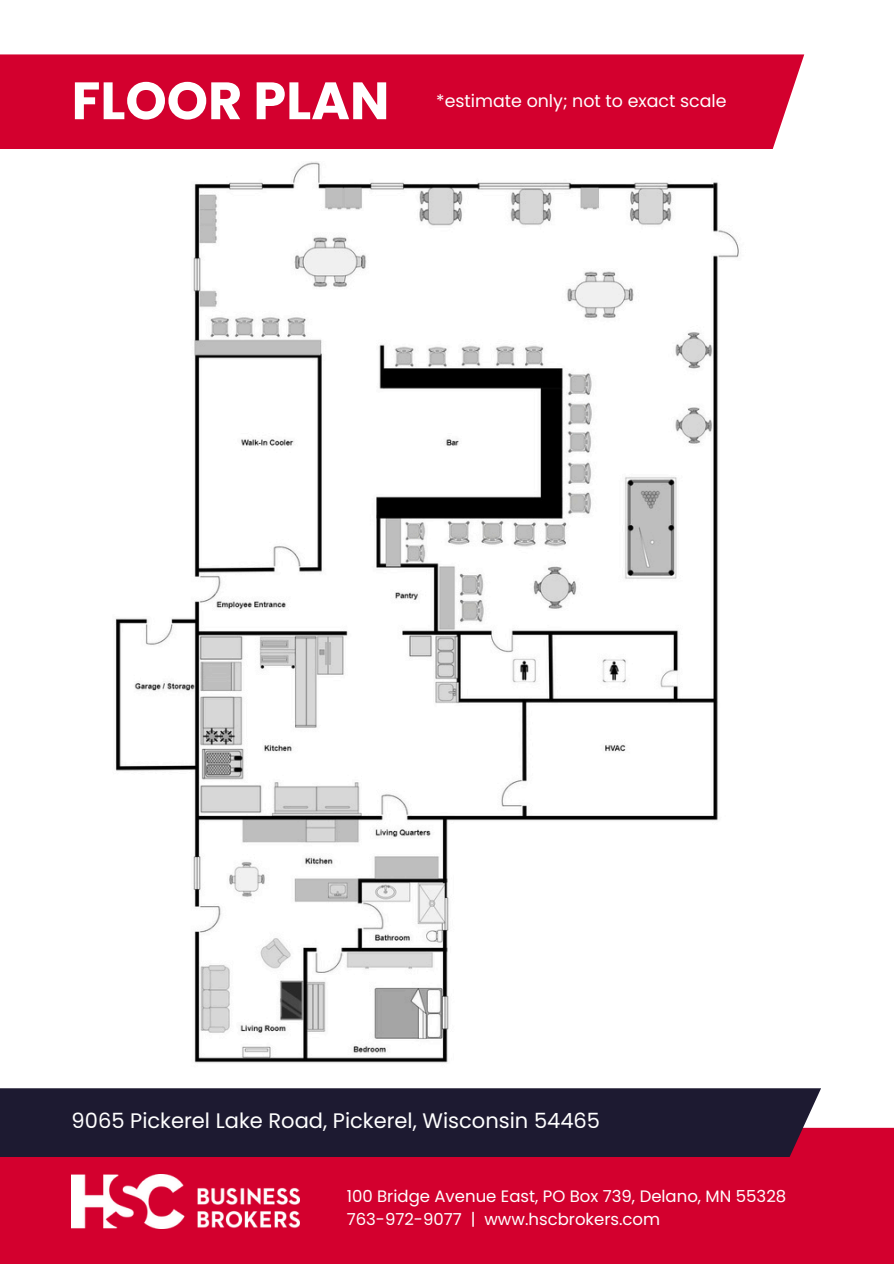
<style>
.page{position:relative;width:894px;height:1264px;background:#fff}
.page>*{position:absolute;margin:0;border:0;box-sizing:border-box;transform-origin:0 0}
.t1{font:700 52.5px "Poppins";color:#fff}
.t2{font:21px "Poppins";color:#fff}
.t3{font:17.4px "Poppins";color:#fff}
.t4{font:16.5px/22.8px "Poppins";color:#fff}
</style>
<div class="page">
<div style="left:0;top:54px;width:804px;height:95px;background:#d3002e"></div>
<div style="left:0;top:1127px;width:893px;height:136px;background:#d3002e"></div>
<div style="left:0;top:1088px;width:820px;height:69px;background:#1d1a31"></div>
<img style="left:72px;top:1174px;width:227px;height:54px">
<img style="left:115px;top:162px;width:624px;height:901px">
<p class="t1" style="left:72px;top:64px;width:319px">FLOOR PLAN</p>
<p class="t3" style="left:436px;top:88px;width:292px">*estimate only; not to exact scale</p>
<h2 class="t2" style="left:72px;top:1105px;width:530px">9065 Pickerel Lake Road, Pickerel, Wisconsin 54465</h2>
<p class="t4" style="left:346px;top:1184px;width:441px">100 Bridge Avenue East, PO Box 739, Delano, MN 55328<br>763-972-9077 | www.hscbrokers.com</p>
</div>
